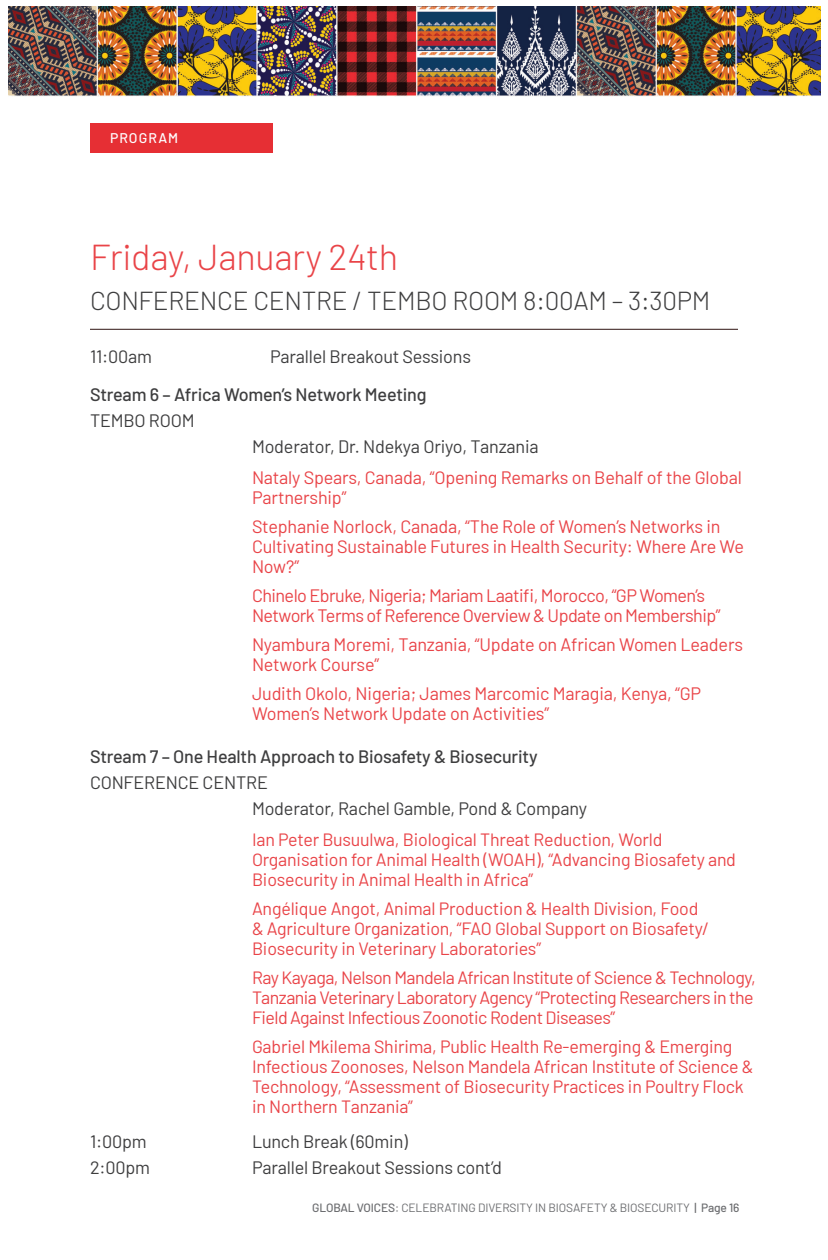
<style>
.page{position:relative;width:828px;height:1260px;background:#fff}
.page>*{position:absolute;margin:0;border:0;box-sizing:border-box;transform-origin:0 0}
.PROGRAM_-_DATE{font:300 36px "Barlow";letter-spacing:-.01em;color:#e94448}
.PROGRAM_-_ROOM{font:300 26px "Barlow";letter-spacing:-.01em;color:#3e3e3f}
.PROGRAM_-_INDENT_RED{font:18px/20px "Barlow";letter-spacing:-.01em;color:#e94448}
.BODY{font:18px "Barlow";letter-spacing:-.01em;color:#3e3e3f}
.PROGRAM_-_INDENT_RED-2{font:18px/20px "Barlow";letter-spacing:-.03em;color:#e94448}
.PROGRAM_-_SUB{font:500 18px "Barlow";letter-spacing:-.01em;color:#3e3e3f}
.PROGRAM_-_INDENT_RED-3{font:17.8px/20px "Barlow";letter-spacing:-.01em;color:#e94448}
.PROGRAM_-_INDENT_RED-4{font:17.8px/20px "Barlow";letter-spacing:-.03em;color:#e94448}
.BODY-2{font:500 14px "Barlow";letter-spacing:.075em;color:#fff}
.BODY-3{font:12px "Barlow";letter-spacing:-.01em;color:#6c6d70}
.s1{font-weight:500}
</style>
<div class="page">
<img style="left:8px;top:6px;width:812px;height:91px">
<hr style="left:90px;top:329px;width:648px;height:1px;background:#2f1312">
<div style="left:90px;top:123px;width:182px;height:30px;background:#e62f34"></div>
<p class="BODY-2" style="left:110px;top:128px;width:70px">PROGRAM</p>
<p class="PROGRAM_-_DATE" style="left:90px;top:231px;width:310px">Friday, January 24th</p>
<p class="PROGRAM_-_ROOM" style="left:90px;top:282px;width:622px">CONFERENCE CENTRE / TEMBO ROOM 8:00AM – 3:30PM</p>
<p class="BODY" style="left:90px;top:343px;width:64px">11:00am</p>
<p class="BODY" style="left:270px;top:343px;width:203px">Parallel Breakout Sessions</p>
<p class="PROGRAM_-_SUB" style="left:90px;top:381px;width:338px">Stream 6 – Africa Women’s Network Meeting</p>
<p class="BODY" style="left:90px;top:407px;width:106px">TEMBO ROOM</p>
<p class="BODY" style="left:252px;top:433px;width:288px">Moderator, Dr. Ndekya Oriyo, Tanzania</p>
<p class="PROGRAM_-_INDENT_RED" style="left:252px;top:466px;width:491px">Nataly Spears, Canada, “Opening Remarks on Behalf of the Global<br>Partnership”</p>
<p class="PROGRAM_-_INDENT_RED" style="left:252px;top:515px;width:493px">Stephanie Norlock, Canada, “The Role of Women’s Networks in<br>Cultivating Sustainable Futures in Health Security: Where Are We<br>Now?”</p>
<p class="PROGRAM_-_INDENT_RED-2" style="left:252px;top:584px;width:470px">Chinelo Ebruke, Nigeria; Mariam Laatifi, Morocco, “GP Women’s<br>Network Terms of Reference Overview &amp; Update on Membership”</p>
<p class="PROGRAM_-_INDENT_RED" style="left:252px;top:633px;width:493px">Nyambura Moremi, Tanzania, “Update on African Women Leaders<br>Network Course”</p>
<p class="PROGRAM_-_INDENT_RED" style="left:252px;top:682px;width:451px">Judith Okolo, Nigeria; James Marcomic Maragia, Kenya, “GP<br>Women’s Network Update on Activities”</p>
<p class="PROGRAM_-_SUB" style="left:90px;top:743px;width:449px">Stream 7 – One Health Approach to Biosafety &amp; Biosecurity</p>
<p class="BODY" style="left:90px;top:769px;width:179px">CONFERENCE CENTRE</p>
<p class="BODY" style="left:252px;top:795px;width:337px">Moderator, Rachel Gamble, Pond &amp; Company</p>
<p class="PROGRAM_-_INDENT_RED-3" style="left:252px;top:828px;width:486px">Ian Peter Busuulwa, Biological Threat Reduction, World<br>Organisation for Animal Health (WOAH), “Advancing Biosafety and<br>Biosecurity in Animal Health in Africa”</p>
<p class="PROGRAM_-_INDENT_RED-3" style="left:252px;top:897px;width:459px">Angélique Angot, Animal Production &amp; Health Division, Food &amp; Agriculture Organization, “FAO Global Support on Biosafety/<br>Biosecurity in Veterinary Laboratories”</p>
<p class="PROGRAM_-_INDENT_RED-4" style="left:252px;top:966px;width:505px">Ray Kayaga, Nelson Mandela African Institute of Science &amp; Technology,<br>Tanzania Veterinary Laboratory Agency “Protecting Researchers in the<br>Field Against Infectious Zoonotic Rodent Diseases”</p>
<p class="PROGRAM_-_INDENT_RED-3" style="left:252px;top:1035px;width:503px">Gabriel Mkilema Shirima, Public Health Re-emerging &amp; Emerging Infectious Zoonoses, Nelson Mandela African Institute of Science &amp; Technology, “Assessment of Biosecurity Practices in Poultry Flock in Northern Tanzania”</p>
<p class="BODY" style="left:90px;top:1128px;width:58px">1:00pm</p>
<p class="BODY" style="left:252px;top:1128px;width:157px">Lunch Break (60min)</p>
<p class="BODY" style="left:90px;top:1154px;width:62px">2:00pm</p>
<p class="BODY" style="left:252px;top:1154px;width:251px">Parallel Breakout Sessions cont’d</p>
<p class="BODY-3" style="left:312px;top:1199px;width:429px"><span class="s1">GLOBAL VOICES</span>: CELEBRATING DIVERSITY IN BIOSAFETY &amp; BIOSECURITY <span class="s1">| Page 16</span></p>
</div>
